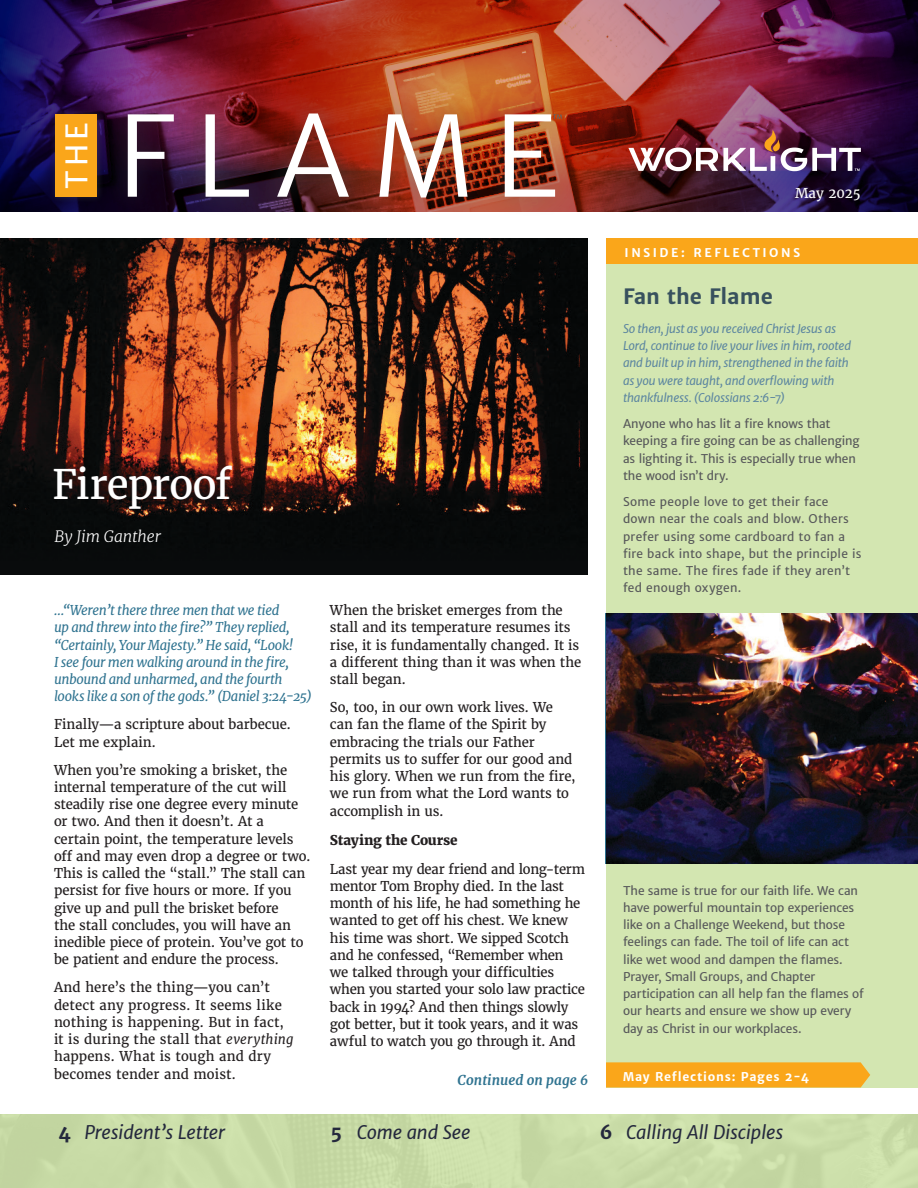
<style>
.page{position:relative;width:918px;height:1188px;background:#fff}
.page>*{position:absolute;margin:0;border:0;box-sizing:border-box;transform-origin:0 0}
.t1{font:110.85px "Merriweather Sans";letter-spacing:.18em;color:#fff}
.t2{font:40.5px "Merriweather";letter-spacing:-.025em;color:#fff}
.t3{font:29.4px "Merriweather Sans";color:#fff}
.t4{font:700 21px "Merriweather Sans";letter-spacing:-.005em;color:#38515e}
.t5{font:italic 18.6px "Merriweather Sans";letter-spacing:-.01em;color:#24283d}
.t6{font:italic 300 15.6px "Merriweather";letter-spacing:-.005em;color:#fff}
.t7{font:13.5px/17.2px "Merriweather";letter-spacing:-.01em;color:#231f20}
.t8{font:italic 13.5px/17.2px "Merriweather";letter-spacing:-.03em;color:#2f7390}
.t9{font:13.5px/17.2px "Merriweather";letter-spacing:.015em;color:#231f20}
.t10{font:800 13.5px "Merriweather";letter-spacing:-.015em;color:#231f20}
.t11{font:italic 700 13.5px "Merriweather";letter-spacing:.005em;color:#2f7390}
.t12{font:13.5px "Merriweather";color:#fff}
.t13{font:12px/17.2px "Merriweather Sans";letter-spacing:-.01em;color:#58595b}
.t14{font:italic 12px/17.2px "Merriweather Sans";letter-spacing:-.02em;color:#5c86a0}
.t15{font:12px/17.2px "Merriweather Sans";letter-spacing:.02em;color:#58595b}
.t16{font:700 12px "Merriweather Sans";letter-spacing:.075em;color:#fff}
.t17{font:700 12px "Merriweather Sans";letter-spacing:.205em;color:#fff}
.s1{font-style:italic}
.s2{font-weight:700;font-style:normal}
</style>
<div class="page">
<div style="left:0;top:239px;width:588px;height:336px;background:#090b0c"></div>
<img style="left:0;top:239px;width:581px;height:278px">
<div style="left:606px;top:239px;width:312px;height:849px;background:#d3e6b1"></div>
<div style="left:606px;top:239px;width:312px;height:25px;background:#faa61a"></div>
<div style="left:606px;top:1062px;width:264px;height:25px;background:#faa61a"></div>
<img style="left:0;top:0;width:918px;height:212px">
<img style="left:628px;top:130px;width:233px;height:41px">
<div style="left:107px;top:94px;width:468px;height:123px;background:#4d585f;opacity:.4"></div>
<div style="left:49px;top:108px;width:55px;height:95px;background:#4d585f;opacity:.4"></div>
<div style="left:56px;top:115px;width:41px;height:82px;background:#faa61a"></div>
<img style="left:606px;top:613px;width:312px;height:250px">
<svg style="left:553px;top:114px;width:9px;height:5px"></svg>
<h3 class="t3" style="left:59px;top:189px;width:68px;rotate:-90deg">THE</h3>
<h1 class="t1" style="left:117px;top:89px;width:444px">FLAME</h1>
<h2 class="t2" style="left:52px;top:459px;width:181px">Fireproof</h2>
<p class="t6" style="left:54px;top:527px;width:108px">By Jim Ganther</p>
<p class="t8" style="left:54px;top:602px;width:259px">…“Weren’t there three men that we tied<br>up and threw into the fire?” They replied, “Certainly, Your Majesty.” He said, “Look!<br>I see four men walking around in the fire, unbound and unharmed, and the fourth looks like a son of the gods.” (Daniel 3:24-25)</p>
<p class="t7" style="left:54px;top:716px;width:239px">Finally—a scripture about barbecue.<br>Let me explain.</p>
<p class="t7" style="left:54px;top:761px;width:258px">When you’re smoking a brisket, the internal temperature of the cut will steadily rise one degree every minute or two. And then it doesn’t. At a certain point, the temperature levels off and may even drop a degree or two.<br>This is called the “stall.” The stall can persist for five hours or more. If you give up and pull the brisket before<br>the stall concludes, you will have an inedible piece of protein. You’ve got to be patient and endure the process.</p>
<p class="t9" style="left:54px;top:979px;width:241px">And here’s the thing—you can’t detect any progress. It seems like nothing is happening. But in fact, it is during the stall that <span class="s1">everything </span>happens. What is tough and dry becomes tender and moist.</p>
<p class="t7" style="left:330px;top:602px;width:253px">When the brisket emerges from the stall and its temperature resumes its rise, it is fundamentally changed. It is a different thing than it was when the stall began.</p>
<p class="t7" style="left:330px;top:699px;width:247px">So, too, in our own work lives. We can fan the flame of the Spirit by embracing the trials our Father permits us to suffer for our good and his glory. When we run from the fire, we run from what the Lord wants to accomplish in us.</p>
<p class="t10" style="left:330px;top:832px;width:129px">Staying the Course</p>
<p class="t7" style="left:330px;top:860px;width:257px">Last year my dear friend and long-term mentor Tom Brophy died. In the last month of his life, he had something he wanted to get off his chest. We knew his time was short. We sipped Scotch and he confessed, “Remember when we talked through your difficulties when you started your solo law practice back in 1994? And then things slowly got better, but it took years, and it was awful to watch you go through it. And</p>
<p class="t11" style="left:458px;top:1072px;width:132px">Continued on page 6</p>
<p class="t12" style="left:795px;top:184px;width:67px">May 2025</p>
<p class="t17" style="left:625px;top:245px;width:177px">INSIDE: REFLECTIONS</p>
<h3 class="t4" style="left:623px;top:283px;width:151px">Fan the Flame</h3>
<p class="t14" style="left:623px;top:320px;width:229px">So then, just as you received Christ Jesus as Lord, continue to live your lives in him, rooted and built up in him, strengthened in the faith as you were taught, and overflowing with thankfulness. (Colossians 2:6-7)</p>
<p class="t13" style="left:623px;top:415px;width:238px">Anyone who has lit a fire knows that keeping a fire going can be as challenging as lighting it. This is especially true when the wood isn’t dry.</p>
<p class="t15" style="left:623px;top:493px;width:240px">Some people love to get their face down near the coals and blow. Others prefer using some cardboard to fan a fire back into shape, but the principle is the same. The fires fade if they aren’t fed enough oxygen.</p>
<p class="t13" style="left:623px;top:882px;width:242px">The same is true for our faith life. We can have powerful mountain top experiences like on a Challenge Weekend, but those feelings can fade. The toil of life can act like wet wood and dampen the flames.<br>Prayer, Small Groups, and Chapter participation can all help fan the flames of our hearts and ensure we show up every day as Christ in our workplaces.</p>
<p class="t16" style="left:623px;top:1069px;width:188px">May Reflections: Pages 2-4</p>
<h3 class="t5" style="left:58px;top:1121px;width:169px"><span class="s2">4</span> President’s Letter</h3>
<h3 class="t5" style="left:331px;top:1121px;width:142px"><span class="s2">5</span> Come and See</h3>
<h3 class="t5" style="left:600px;top:1121px;width:185px"><span class="s2">6</span> Calling All Disciples</h3>
</div>
